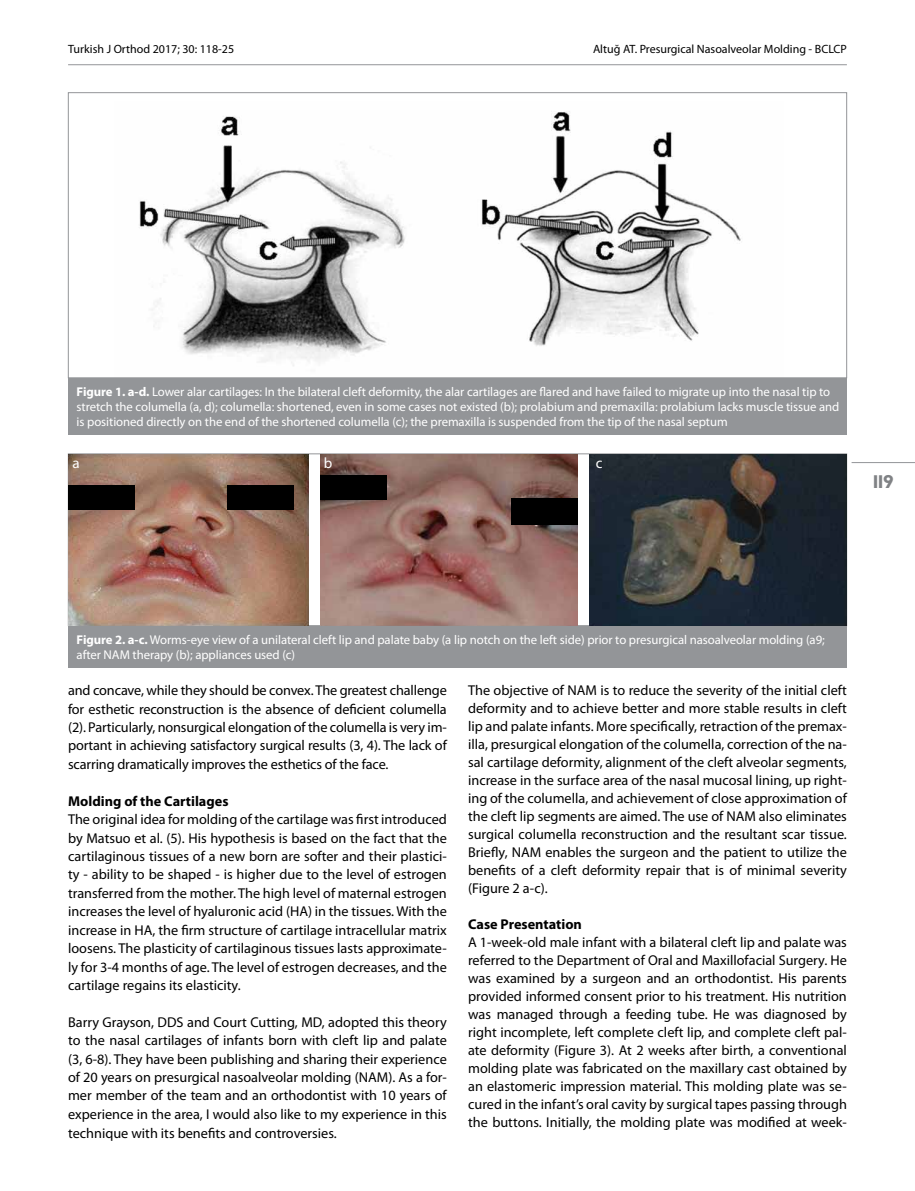
<style>
.page{position:relative;width:915px;height:1191px;background:#fff}
.page>*{position:absolute;margin:0;border:0;box-sizing:border-box;transform-origin:0 0}
.t1{font:18px "billcorporatenarrow super";color:#808285}
.t2{font:15px "Myriad Pro";color:#fff}
.t3{font:14.25px/18px "Myriad Pro";color:#000;text-align:justify}
.t4{font:700 14.25px "Myriad Pro";color:#000}
.t5{font:12.75px/15.3px "Myriad Pro";letter-spacing:-.005em;color:#fff}
.t6{font:12px "Myriad Pro";color:#000}
.s1{font-weight:700}
</style>
<div class="page">
<img style="left:139px;top:111px;width:602px;height:255px">
<div style="left:68px;top:378px;width:778px;height:56px;background:#939598"></div>
<div style="left:68px;top:625px;width:778px;height:42px;background:#939598"></div>
<img style="left:68px;top:454px;width:241px;height:172px">
<img style="left:320px;top:454px;width:257px;height:172px">
<img style="left:589px;top:454px;width:257px;height:172px">
<div style="left:320px;top:476px;width:67px;height:24px;background:#000"></div>
<div style="left:227px;top:485px;width:67px;height:24px;background:#000"></div>
<div style="left:68px;top:485px;width:67px;height:24px;background:#000"></div>
<div style="left:511px;top:499px;width:66px;height:26px;background:#000"></div>
<hr style="left:68px;top:64px;width:778px;height:1px;background:#939598">
<hr style="left:851px;top:462px;width:63px;height:1px;background:#939598">
<p class="t6" style="left:68px;top:42px;width:168px">Turkish J Orthod 2017; 30: 118-25</p>
<p class="t6" style="left:592px;top:42px;width:255px">Altuğ AT. Presurgical Nasoalveolar Molding - BCLCP</p>
<p class="t5" style="left:77px;top:383px;width:764px"><span class="s1">Figure 1. a-d.</span> Lower alar cartilages: In the bilateral cleft deformity, the alar cartilages are flared and have failed to migrate up into the nasal tip to stretch the columella (a, d); columella: shortened, even in some cases not existed (b); prolabium and premaxilla: prolabium lacks muscle tissue and is positioned directly on the end of the shortened columella (c); the premaxilla is suspended from the tip of the nasal septum</p>
<p class="t2" style="left:72px;top:454px;width:9px">a</p>
<p class="t2" style="left:324px;top:454px;width:10px">b</p>
<p class="t2" style="left:595px;top:454px;width:8px">c</p>
<p class="t1" style="left:872px;top:469px;width:22px">119</p>
<p class="t5" style="left:77px;top:631px;width:749px"><span class="s1">Figure 2. a-c.</span> Worms-eye view of a unilateral cleft lip and palate baby (a lip notch on the left side) prior to presurgical nasoalveolar molding (a9; after NAM therapy (b); appliances used (c)</p>
<p class="t3" style="left:68px;top:681px;width:380px;line-height:18.5px">and concave, while they should be convex. The greatest challenge for esthetic reconstruction is the absence of deficient columella (2). Particularly, nonsurgical elongation of the columella is very im&shy;portant in achieving satisfactory surgical results (3, 4). The lack of scarring dramatically improves the esthetics of the face.</p>
<p class="t4" style="left:68px;top:791px;width:162px">Molding of the Cartilages</p>
<p class="t3" style="left:68px;top:810px;width:380px;line-height:18.5px">The original idea for molding of the cartilage was first introduced by Matsuo et al. (5). His hypothesis is based on the fact that the cartilaginous tissues of a new born are softer and their plastici&shy;ty - ability to be shaped - is higher due to the level of estrogen transferred from the mother. The high level of maternal estrogen increases the level of hyaluronic acid (HA) in the tissues. With the increase in HA, the firm structure of cartilage intracellular matrix loosens. The plasticity of cartilaginous tissues lasts approximate&shy;ly for 3-4 months of age. The level of estrogen decreases, and the cartilage regains its elasticity.</p>
<p class="t3" style="left:68px;top:1012px;width:380px;line-height:18.5px">Barry Grayson, DDS and Court Cutting, MD, adopted this theory to the nasal cartilages of infants born with cleft lip and palate (3, 6-8). They have been publishing and sharing their experience of 20 years on presurgical nasoalveolar molding (NAM). As a for&shy;mer member of the team and an orthodontist with 10 years of experience in the area, I would also like to my experience in this technique with its benefits and controversies.</p>
<p class="t3" style="left:468px;top:681px;width:380px">The objective of NAM is to reduce the severity of the initial cleft deformity and to achieve better and more stable results in cleft lip and palate infants. More specifically, retraction of the premax&shy;illa, presurgical elongation of the columella, correction of the na&shy;sal cartilage deformity, alignment of the cleft alveolar segments, increase in the surface area of the nasal mucosal lining, up right&shy;ing of the columella, and achievement of close approximation of the cleft lip segments are aimed. The use of NAM also eliminates surgical columella reconstruction and the resultant scar tissue.<br>Briefly, NAM enables the surgeon and the patient to utilize the benefits of a cleft deformity repair that is of minimal severity (Figure 2 a-c).</p>
<p class="t4" style="left:468px;top:915px;width:115px">Case Presentation</p>
<p class="t3" style="left:468px;top:933px;width:380px">A 1-week-old male infant with a bilateral cleft lip and palate was referred to the Department of Oral and Maxillofacial Surgery. He was examined by a surgeon and an orthodontist. His parents provided informed consent prior to his treatment. His nutrition was managed through a feeding tube. He was diagnosed by right incomplete, left complete cleft lip, and complete cleft pal&shy;ate deformity (Figure 3). At 2 weeks after birth, a conventional molding plate was fabricated on the maxillary cast obtained by an elastomeric impression material. This molding plate was se&shy;cured in the infant’s oral cavity by surgical tapes passing through the buttons. Initially, the molding plate was modified at week-</p>
</div>
